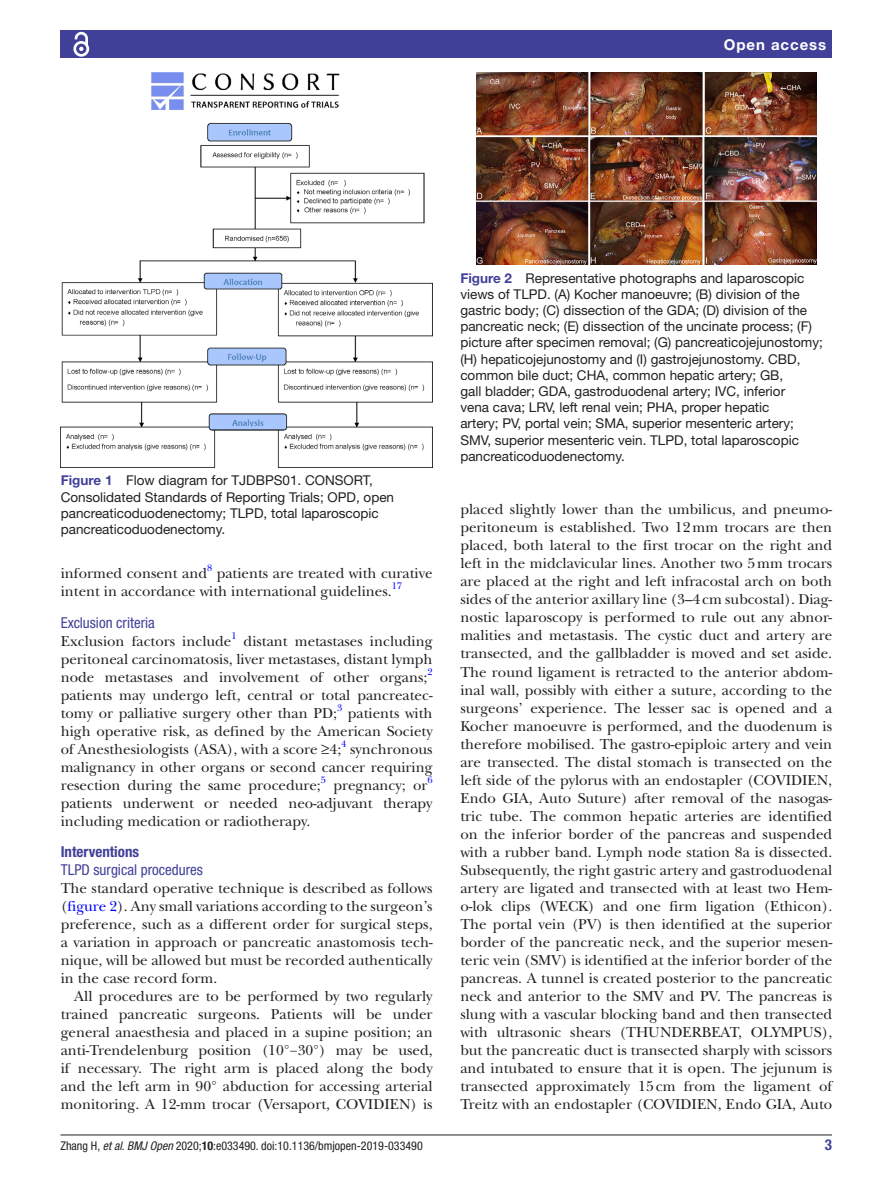
<style>
.page{position:relative;width:893px;height:1191px;background:#fff}
.page>*{position:absolute;margin:0;border:0;box-sizing:border-box;transform-origin:0 0}
.t1{font:15px/18px "New Baskerville";color:#231f20;text-align:justify}
.t2{font:condensed 15px "Helvetica Neue LT Std";color:#414099}
.t3{font:700 condensed 15px "Helvetica Neue LT Std";color:#414099}
.t4{font:700 15px "Helvetica Neue LT Std";letter-spacing:.065em;color:#fff}
.t5{font:13.5px/16.2px "Helvetica Neue LT Std";color:#231f20}
.t6{font:condensed 12px "Helvetica Neue LT Std";color:#231f20}
.t7{font:9.9px "New Baskerville";color:#00f}
.s1{font-weight:700;color:#414099}
.s2{color:#00f}
.s3{font-style:italic}
.s4{font-weight:700}
</style>
<div class="page">
<hr style="left:61px;top:1134px;width:771px;height:1px;background:#231f20">
<div style="left:61px;top:31px;width:771px;height:27px;background:#414099"></div>
<svg style="left:73px;top:31px;width:17px;height:26px"></svg>
<img style="left:61px;top:73px;width:372px;height:394px">
<img style="left:476px;top:73px;width:340px;height:192px">
<p class="t4" style="left:724px;top:35px;width:104px">Open access</p>
<p class="t5" style="left:61px;top:472px;width:335px"><span class="s1">Figure 1</span> Flow diagram for TJDBPS01. CONSORT, Consolidated Standards of Reporting Trials; OPD, open pancreaticoduodenectomy; TLPD, total laparoscopic pancreaticoduodenectomy.</p>
<p class="t1" style="left:61px;top:564px;width:148px">informed consent and</p>
<p class="t7" style="left:207px;top:562px;width:7px">8</p>
<p class="t1" style="left:61px;top:564px;width:373px;text-indent:156px">patients are treated with curative intent in accordance with international guidelines.</p>
<p class="t7" style="left:392px;top:580px;width:12px">17</p>
<p class="t2" style="left:61px;top:613px;width:96px">Exclusion criteria</p>
<p class="t1" style="left:61px;top:632px;width:172px">Exclusion factors include</p>
<p class="t7" style="left:231px;top:630px;width:7px">1</p>
<p class="t1" style="left:61px;top:632px;width:373px;text-indent:183px">distant metastases including peritoneal carcinomatosis, liver metastases, distant lymph node metastases and involvement of other organs;</p>
<p class="t7" style="left:427px;top:666px;width:7px">2</p>
<p class="t1" style="left:61px;top:686px;width:373px">patients may undergo left, central or total pancreatec&shy;tomy or palliative surgery other than PD;</p>
<p class="t7" style="left:337px;top:702px;width:7px">3</p>
<p class="t1" style="left:61px;top:704px;width:373px;text-indent:287px">patients with high operative risk, as defined by the American Society of Anesthesiologists (ASA), with a score ≥4;</p>
<p class="t7" style="left:341px;top:738px;width:7px">4</p>
<p class="t1" style="left:61px;top:740px;width:373px;text-indent:289px">synchronous malignancy in other organs or second cancer requiring resection during the same procedure;</p>
<p class="t7" style="left:321px;top:774px;width:7px">5</p>
<p class="t7" style="left:427px;top:774px;width:7px">6</p>
<p class="t1" style="left:61px;top:794px;width:373px">patients underwent or needed neo-adjuvant therapy including medication or radiotherapy.</p>
<p class="t3" style="left:61px;top:843px;width:80px">Interventions</p>
<p class="t2" style="left:61px;top:861px;width:144px">TLPD surgical procedures</p>
<p class="t1" style="left:61px;top:879px;width:373px">The standard operative technique is described as follows (<span class="s2">figure 2</span>). Any small variations according to the surgeon’s preference, such as a different order for surgical steps, a variation in approach or pancreatic anastomosis tech&shy;nique, will be allowed but must be recorded authentically in the case record form.</p>
<p class="t1" style="left:61px;top:987px;width:373px;text-indent:14px">All procedures are to be performed by two regularly trained pancreatic surgeons. Patients will be under general anaesthesia and placed in a supine position; an anti-Trendelenburg position (10°−30°) may be used, if necessary. The right arm is placed along the body and the left arm in 90° abduction for accessing arterial monitoring. A 12-mm trocar (Versaport, COVIDIEN) is</p>
<p class="t1" style="left:333px;top:776px;width:96px">pregnancy; or</p>
<p class="t5" style="left:460px;top:269px;width:364px"><span class="s1">Figure 2</span> Representative photographs and laparoscopic views of TLPD. (A) Kocher manoeuvre; (B) division of the gastric body; (C) dissection of the GDA; (D) division of the pancreatic neck; (E) dissection of the uncinate process; (F) picture after specimen removal; (G) pancreaticojejunostomy; (H) hepaticojejunostomy and (I) gastrojejunostomy. CBD, common bile duct; CHA, common hepatic artery; GB,<br>gall bladder; GDA, gastroduodenal artery; IVC, inferior<br>vena cava; LRV, left renal vein; PHA, proper hepatic<br>artery; PV, portal vein; SMA, superior mesenteric artery; SMV, superior mesenteric vein. TLPD, total laparoscopic pancreaticoduodenectomy.</p>
<p class="t1" style="left:460px;top:500px;width:373px">placed slightly lower than the umbilicus, and pneumo&shy;peritoneum is established. Two 12mm trocars are then placed, both lateral to the first trocar on the right and left in the midclavicular lines. Another two 5mm trocars are placed at the right and left infracostal arch on both sides of the anterior axillary line (3–4cm subcostal). Diag&shy;nostic laparoscopy is performed to rule out any abnor&shy;malities and metastasis. The cystic duct and artery are transected, and the gallbladder is moved and set aside.<br>The round ligament is retracted to the anterior abdom&shy;inal wall, possibly with either a suture, according to the surgeons’ experience. The lesser sac is opened and a Kocher manoeuvre is performed, and the duodenum is therefore mobilised. The gastro-epiploic artery and vein are transected. The distal stomach is transected on the left side of the pylorus with an endostapler (COVIDIEN, Endo GIA, Auto Suture) after removal of the nasogas&shy;tric tube. The common hepatic arteries are identified on the inferior border of the pancreas and suspended with a rubber band. Lymph node station 8a is dissected.<br>Subsequently, the right gastric artery and gastroduodenal artery are ligated and transected with at least two Hem&shy;o-lok clips (WECK) and one firm ligation (Ethicon).<br>The portal vein (PV) is then identified at the superior border of the pancreatic neck, and the superior mesen&shy;teric vein (SMV) is identified at the inferior border of the pancreas. A tunnel is created posterior to the pancreatic neck and anterior to the SMV and PV. The pancreas is slung with a vascular blocking band and then transected with ultrasonic shears (THUNDERBEAT, OLYMPUS), but the pancreatic duct is transected sharply with scissors and intubated to ensure that it is open. The jejunum is transected approximately 15cm from the ligament of Treitz with an endostapler (COVIDIEN, Endo GIA, Auto</p>
<p class="t6" style="left:61px;top:1138px;width:364px">Zhang H, <span class="s3">et al</span>. <span class="s3">BMJ Open</span> 2020;<span class="s4">10</span>:e033490. doi:10.1136/bmjopen-2019-033490</p>
<p class="t3" style="left:825px;top:1135px;width:9px">3</p>
</div>
